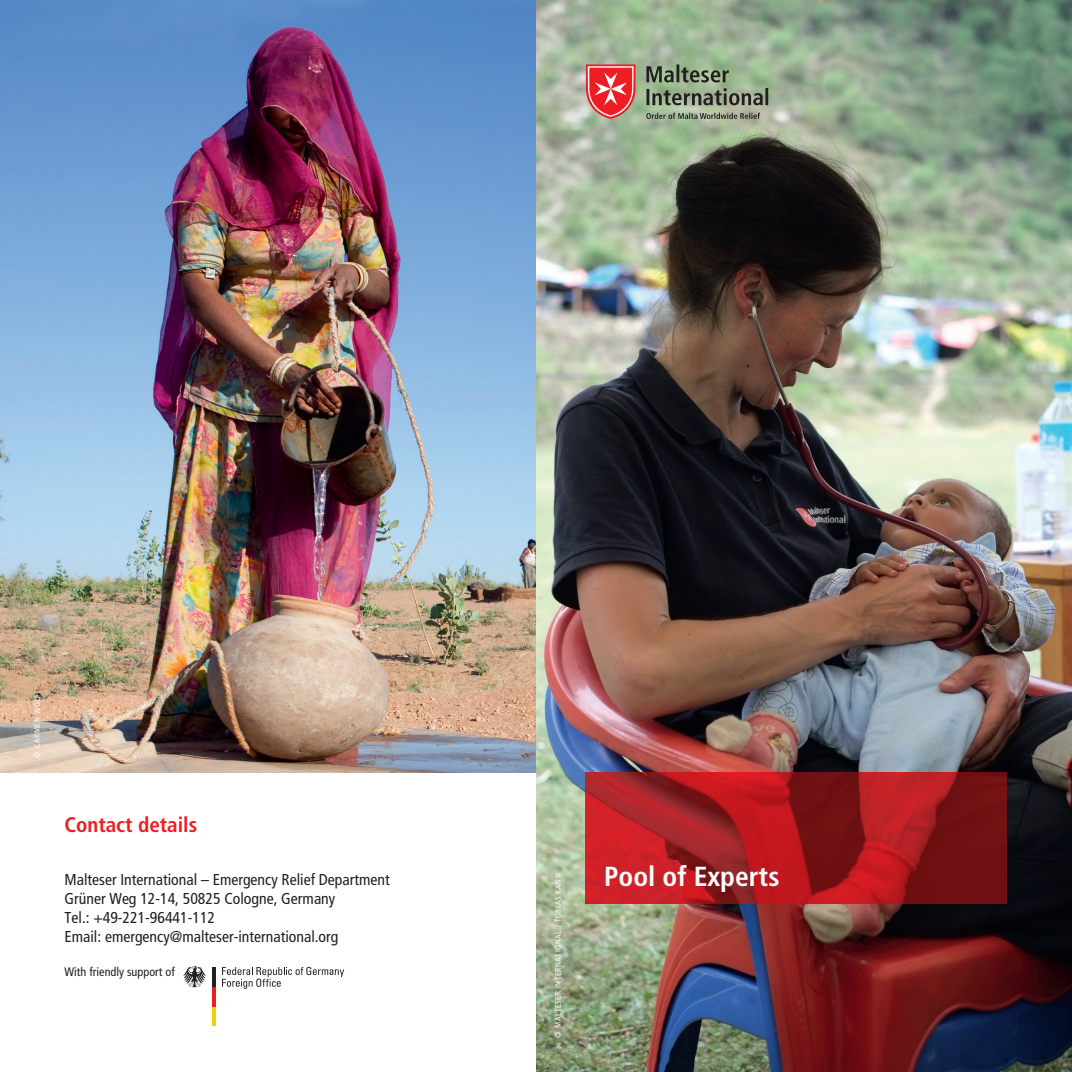
<style>
.page{position:relative;width:1072px;height:1072px;background:#fff}
.page>*{position:absolute;margin:0;border:0;box-sizing:border-box;transform-origin:0 0}
.t1{font:700 condensed 27.65px "Frutiger Euro";color:#fff}
.t2{font:700 condensed 21px "Frutiger Euro";color:#ee1d23}
.t3{font:condensed 15.75px/19.2px "Frutiger Euro";color:#231f20}
.t4{font:condensed 12.25px "Frutiger Euro";color:#231f20}
.t5{font:condensed 7.88px "Frutiger Euro";letter-spacing:.08em;color:#fff}
</style>
<div class="page">
<hr style="left:212px;top:1006px;width:3px;height:19px;background:#f4cf02">
<hr style="left:212px;top:986px;width:3px;height:20px;background:#ee1d23">
<hr style="left:212px;top:967px;width:3px;height:19px;background:#231f20">
<svg style="left:183px;top:966px;width:23px;height:21px"></svg>
<svg style="left:222px;top:966px;width:122px;height:22px"></svg>
<img style="left:536px;top:0;width:535px;height:1071px">
<svg style="left:586px;top:64px;width:49px;height:55px;background:#e65d5d"></svg>
<svg style="left:646px;top:64px;width:82px;height:18px"></svg>
<svg style="left:646px;top:88px;width:122px;height:17px;background:#727d69"></svg>
<svg style="left:646px;top:113px;width:114px;height:6px"></svg>
<img style="left:585px;top:773px;width:421px;height:130px">
<img style="left:0;top:0;width:536px;height:772px">
<p class="t5" style="left:32px;top:757px;width:64px;rotate:-90deg">© CARMEN WOLF</p>
<h2 class="t2" style="left:64px;top:812px;width:134px">Contact details</h2>
<p class="t3" style="left:64px;top:869px;width:327px">Malteser International – Emergency Relief Department Grüner Weg 12-14, 50825 Cologne, Germany<br>Tel.: +49-221-96441-112<br>Email: emergency@malteser-international.org</p>
<p class="t4" style="left:64px;top:964px;width:112px">With friendly support of</p>
<p class="t5" style="left:553px;top:1037px;width:165px;rotate:-90deg">© MALTESER INTERNATIONAL / TOBIAS KANN</p>
<h1 class="t1" style="left:604px;top:860px;width:177px">Pool of Experts</h1>
</div>
